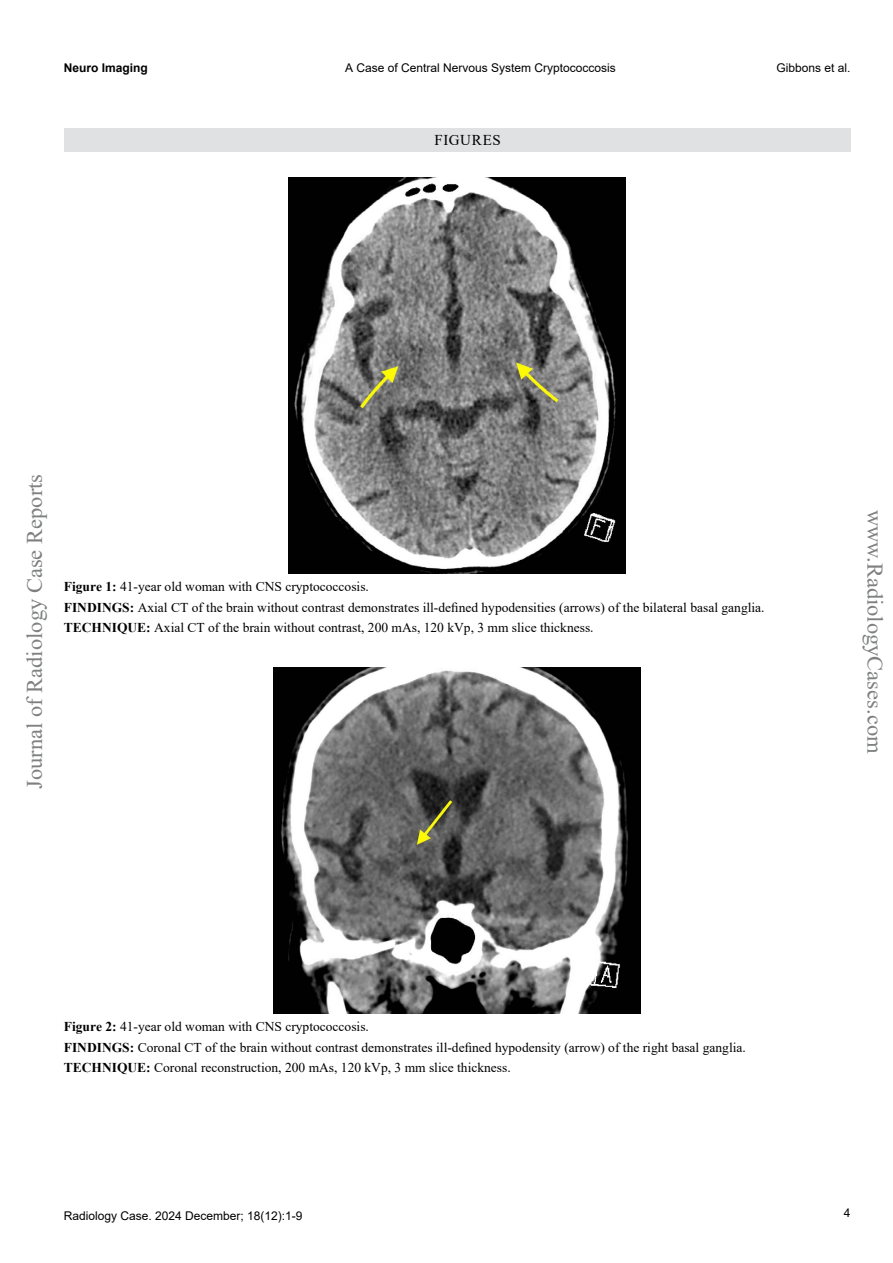
<style>
.page{position:relative;width:893px;height:1263px;background:#fff}
.page>*{position:absolute;margin:0;border:0;box-sizing:border-box;transform-origin:0 0}
.t1{font:22.5px "Times New Roman";color:#7f8080}
.t2{font:15px "Times New Roman";letter-spacing:.04em;color:#000}
.t3{font:13.5px/20.4px "Times New Roman";color:#000}
.t4{font:12px "Arial";color:#000}
.t5{font:700 12px "Arial";color:#000}
.s1{font-weight:700}
</style>
<div class="page">
<div style="left:64px;top:128px;width:786px;height:23px;background:#e0e1e2"></div>
<img style="left:289px;top:177px;width:336px;height:396px">
<img style="left:274px;top:668px;width:367px;height:345px">
<p class="t5" style="left:64px;top:60px;width:86px">Neuro Imaging</p>
<p class="t4" style="left:345px;top:60px;width:272px">A Case of Central Nervous System Cryptococcosis</p>
<p class="t4" style="left:776px;top:60px;width:76px">Gibbons et al.</p>
<p class="t2" style="left:434px;top:129px;width:68px">FIGURES</p>
<h1 class="t1" style="left:19px;top:789px;width:316px;rotate:-90deg">Journal of Radiology Case Reports</h1>
<p class="t3" style="left:64px;top:576px;width:702px"><span class="s1">Figure 1:</span> 41-year old woman with CNS cryptococcosis.<br><span class="s1">FINDINGS:</span> Axial CT of the brain without contrast demonstrates ill-defined hypodensities (arrows) of the bilateral basal ganglia.<br><span class="s1">TECHNIQUE:</span> Axial CT of the brain without contrast, 200 mAs, 120 kVp, 3 mm slice thickness.</p>
<h1 class="t1" style="left:891px;top:510px;width:245px;rotate:90deg">www.RadiologyCases.com</h1>
<p class="t3" style="left:64px;top:1016px;width:684px"><span class="s1">Figure 2:</span> 41-year old woman with CNS cryptococcosis.<br><span class="s1">FINDINGS:</span> Coronal CT of the brain without contrast demonstrates ill-defined hypodensity (arrow) of the right basal ganglia.<br><span class="s1">TECHNIQUE:</span> Coronal reconstruction, 200 mAs, 120 kVp, 3 mm slice thickness.</p>
<p class="t4" style="left:64px;top:1208px;width:240px">Radiology Case. 2024 December; 18(12):1-9</p>
<p class="t4" style="left:844px;top:1204px;width:8px">4</p>
</div>
